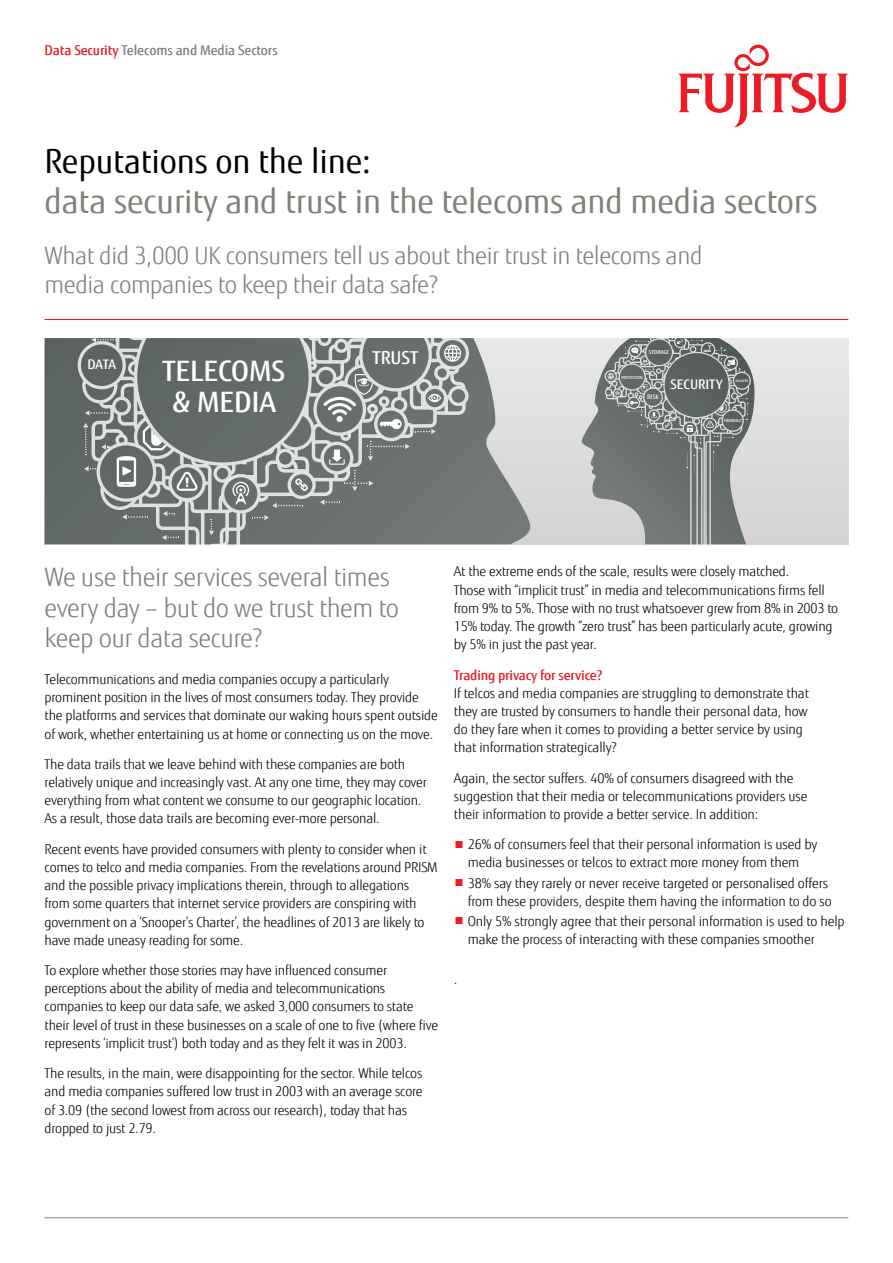
<style>
.page{position:relative;width:893px;height:1263px;background:#fff}
.page>*{position:absolute;margin:0;border:0;box-sizing:border-box;transform-origin:0 0}
.t1{font:33px "Fujitsu Sans";letter-spacing:-.005em;color:#818179}
.t2{font:33px "Fujitsu Sans";letter-spacing:-.005em;color:#000}
.t3{font:500 28.2px/31.2px "Fujitsu Sans";color:#fff;text-align:center}
.t4{font:300 25.5px/30.6px "Fujitsu Sans";letter-spacing:-.02em;color:#818179}
.t5{font:300 24px/28.8px "Fujitsu Sans";letter-spacing:-.02em;color:#818179}
.t6{font:500 17.85px "Fujitsu Sans";color:#fff}
.t7{font:300 13.5px/18px "Fujitsu Sans";letter-spacing:-.015em;color:#000}
.t8{font:500 13.5px "Fujitsu Sans";letter-spacing:-.01em;color:#818179}
.t9{font:500 13.5px "Fujitsu Sans";letter-spacing:-.015em;color:#ed1b23}
.t10{font:500 13.2px "Fujitsu Sans";color:#fff}
.t11{font:500 6.15px "Fujitsu Sans";color:#fff}
.t12{font:500 5.4px "Fujitsu Sans";color:#fff}
.t13{font:500 4.2px "Fujitsu Sans";color:#fff}
.t14{font:500 4.05px "Fujitsu Sans";color:#fff}
.t15{font:500 3.45px "Fujitsu Sans";color:#fff}
.s1{color:#ed1b23}
</style>
<div class="page">
<svg style="left:678px;top:45px;width:170px;height:82px"></svg>
<hr style="left:45px;top:1217px;width:803px;height:1px;background:#94948d">
<hr style="left:45px;top:319px;width:803px;height:1px;background:#ed1b23">
<div style="left:45px;top:338px;width:803px;height:206px;background:#dddddc"></div>
<svg style="left:581px;top:338px;width:173px;height:206px"></svg>
<svg style="left:45px;top:338px;width:486px;height:206px"></svg>
<svg style="left:78px;top:338px;width:391px;height:206px;background:#7c837f"></svg>
<svg style="left:97px;top:339px;width:17px;height:1px"></svg>
<svg style="left:416px;top:429px;width:20px;height:5px"></svg>
<svg style="left:329px;top:441px;width:81px;height:50px;background:#7f8581"></svg>
<svg style="left:85px;top:410px;width:23px;height:6px"></svg>
<svg style="left:83px;top:423px;width:5px;height:32px"></svg>
<svg style="left:84px;top:466px;width:12px;height:5px"></svg>
<svg style="left:320px;top:499px;width:20px;height:6px"></svg>
<svg style="left:162px;top:535px;width:17px;height:5px"></svg>
<svg style="left:122px;top:514px;width:26px;height:6px"></svg>
<svg style="left:209px;top:519px;width:5px;height:16px"></svg>
<svg style="left:252px;top:515px;width:17px;height:5px"></svg>
<svg style="left:272px;top:503px;width:31px;height:5px"></svg>
<svg style="left:163px;top:511px;width:13px;height:5px"></svg>
<svg style="left:101px;top:444px;width:7px;height:6px"></svg>
<svg style="left:323px;top:374px;width:50px;height:48px"></svg>
<svg style="left:232px;top:482px;width:17px;height:22px"></svg>
<svg style="left:117px;top:456px;width:19px;height:31px"></svg>
<p class="t8" style="left:45px;top:42px;width:235px"><span class="s1">Data Security</span> Telecoms and Media Sectors</p>
<h1 class="t2" style="left:45px;top:141px;width:328px">Reputations on the line:</h1>
<h1 class="t1" style="left:45px;top:181px;width:774px">data security and trust in the telecoms and media sectors</h1>
<h3 class="t5" style="left:45px;top:241px;width:659px">What did 3,000 UK consumers tell us about their trust in telecoms and media companies to keep their data safe?</h3>
<p class="t10" style="left:88px;top:356px;width:30px">DATA</p>
<h2 class="t3" style="left:163px;top:356px;width:124px">TELECOMS &amp; MEDIA</h2>
<h3 class="t6" style="left:373px;top:347px;width:47px">TRUST</h3>
<p class="t12" style="left:649px;top:349px;width:22px">STORAGE</p>
<p class="t14" style="left:621px;top:375px;width:23px">PROTECTION</p>
<p class="t11" style="left:647px;top:393px;width:13px">RISK</p>
<p class="t10" style="left:670px;top:376px;width:54px">SECURITY</p>
<p class="t15" style="left:735px;top:378px;width:14px">HACKERS</p>
<p class="t13" style="left:724px;top:418px;width:19px">FIREWALL</p>
<h3 class="t4" style="left:45px;top:562px;width:356px">We use their services several times every day – but do we trust them to keep our data secure?</h3>
<p class="t7" style="left:45px;top:671px;width:395px">Telecommunications and media companies occupy a particularly prominent position in the lives of most consumers today. They provide the platforms and services that dominate our waking hours spent outside of work, whether entertaining us at home or connecting us on the move.</p>
<p class="t7" style="left:45px;top:756px;width:384px">The data trails that we leave behind with these companies are both relatively unique and increasingly vast. At any one time, they may cover everything from what content we consume to our geographic location.<br>As a result, those data trails are becoming ever-more personal.</p>
<p class="t7" style="left:45px;top:841px;width:394px">Recent events have provided consumers with plenty to consider when it comes to telco and media companies. From the revelations around PRISM and the possible privacy implications therein, through to allegations from some quarters that internet service providers are conspiring with government on a ‘Snooper’s Charter’, the headlines of 2013 are likely to have made uneasy reading for some.</p>
<p class="t7" style="left:45px;top:962px;width:395px">To explore whether those stories may have influenced consumer perceptions about the ability of media and telecommunications companies to keep our data safe, we asked 3,000 consumers to state their level of trust in these businesses on a scale of one to five (where five represents ‘implicit trust’) both today and as they felt it was in 2003.</p>
<p class="t7" style="left:45px;top:1065px;width:379px">The results, in the main, were disappointing for the sector. While telcos and media companies suffered low trust in 2003 with an average score of 3.09 (the second lowest from across our research), today that has dropped to just 2.79.</p>
<p class="t7" style="left:454px;top:563px;width:386px">At the extreme ends of the scale, results were closely matched.<br>Those with “implicit trust” in media and telecommunications firms fell from 9% to 5%. Those with no trust whatsoever grew from 8% in 2003 to 15% today. The growth “zero trust” has been particularly acute, growing by 5% in just the past year.</p>
<p class="t9" style="left:454px;top:666px;width:150px">Trading privacy for service?</p>
<p class="t7" style="left:454px;top:684px;width:357px">If telcos and media companies are struggling to demonstrate that they are trusted by consumers to handle their personal data, how do they fare when it comes to providing a better service by using that information strategically?</p>
<p class="t7" style="left:454px;top:769px;width:355px">Again, the sector suffers. 40% of consumers disagreed with the suggestion that their media or telecommunications providers use their information to provide a better service. In addition:</p>
<p class="t7" style="left:454px;top:836px;width:365px;text-align:center"><span class="s1">■</span> 26% of consumers feel that their personal information is used by media businesses or telcos to extract more money from them</p>
<p class="t7" style="left:454px;top:874px;width:379px;text-align:right"><span class="s1">■</span> 38% say they rarely or never receive targeted or personalised offers from these providers, despite them having the information to do so</p>
<p class="t7" style="left:468px;top:912px;width:378px;text-indent:-14px"><span class="s1">■</span> Only 5% strongly agree that their personal information is used to help make the process of interacting with these companies smoother</p>
<p class="t7" style="left:454px;top:971px;width:5px">.</p>
</div>
